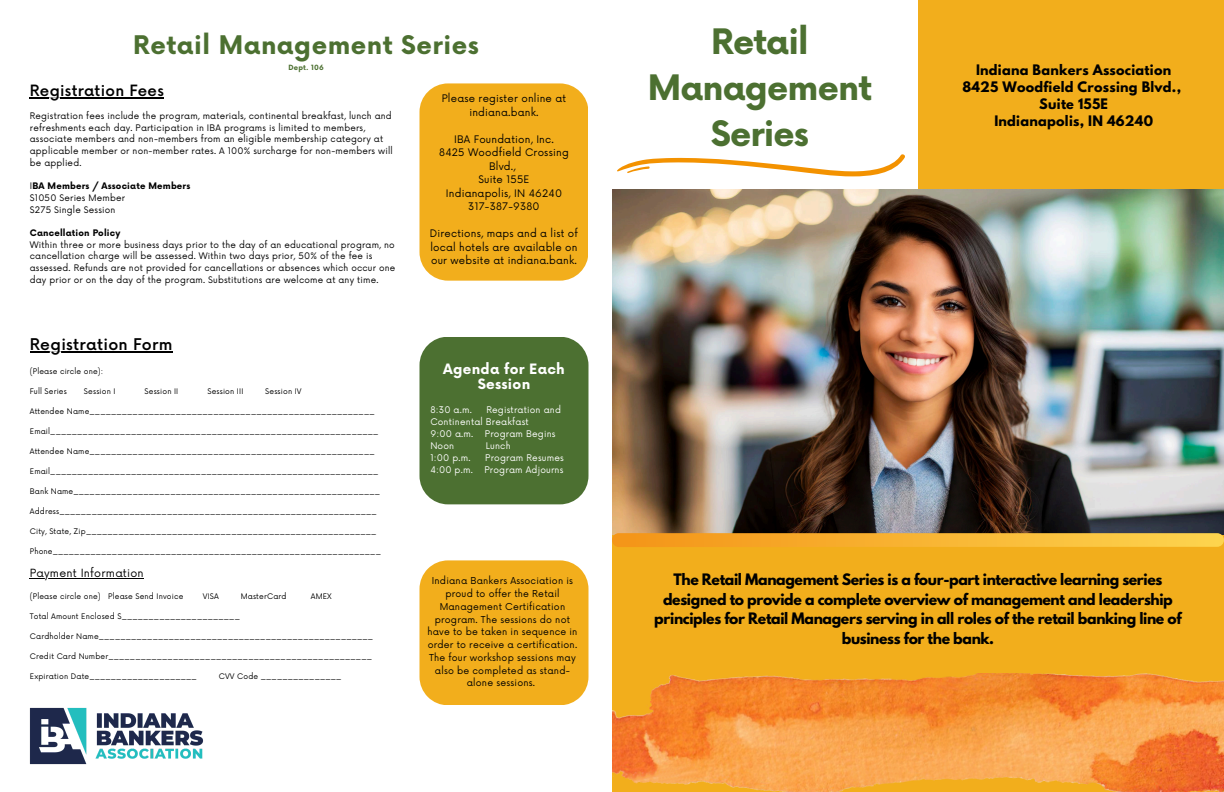
<style>
.page{position:relative;width:1224px;height:792px;background:#f2ae1c}
.page>*{position:absolute;margin:0;border:0;box-sizing:border-box;transform-origin:0 0}
.t1{font:700 34.2px/45.8px "Now";letter-spacing:-.025em;color:#4c7031;text-align:center}
.t2{font:700 25px "Now";letter-spacing:.02em;color:#4c7031}
.t3{font:500 15.8px "Now";letter-spacing:.02em;color:#000}
.t4{font:500 15.2px "Now";letter-spacing:.02em;color:#000}
.t5{font:700 14px/19.5px "League Spartan";letter-spacing:-.025em;color:#000;text-align:center}
.t6{font:700 13.9px/15.6px "Now";letter-spacing:.02em;color:#fff;text-align:center}
.t7{font:700 12.8px/17.2px "League Spartan";letter-spacing:.02em;color:#000;text-align:center}
.t8{font:11px "Now";letter-spacing:.02em;color:#000}
.t9{font:10.1px/13.5px "Now";letter-spacing:.02em;color:#000;text-align:center}
.t10{font:9.3px/12.8px "Now";letter-spacing:.02em;color:#000;text-align:center}
.t11{font:8.9px/11.9px "Now";letter-spacing:.02em;color:#fff}
.t12{font:8.8px/11.7px "Now";letter-spacing:.02em;color:#000}
.t13{font:7.5px "Now";letter-spacing:.02em;color:#000}
.t14{font:700 7px "Now";letter-spacing:.02em;color:#4c7031}
.s1{font-weight:700}
</style>
<div class="page">
<div style="left:0;top:0;width:612px;height:792px;background:#fff"></div>
<div style="left:420px;top:83px;width:168px;height:198px;background:#f2ae1c;border-radius:28px"></div>
<div style="left:612px;top:0;width:306px;height:189px;background:#fff"></div>
<div style="left:420px;top:337px;width:168px;height:167px;background:#4c7031;border-radius:29px"></div>
<div style="left:420px;top:560px;width:168px;height:145px;background:#f2ae1c"></div>
<img style="left:612px;top:189px;width:612px;height:345px">
<img style="left:612px;top:674px;width:612px;height:118px">
<svg style="left:612px;top:533px;width:612px;height:14px"></svg>
<svg style="left:617px;top:154px;width:288px;height:22px"></svg>
<img style="left:30px;top:707px;width:174px;height:58px">
<hr style="left:30px;top:578px;width:114px;height:1px;background:#000">
<hr style="left:30px;top:352px;width:143px;height:1px;background:#000">
<hr style="left:30px;top:98px;width:134px;height:1px;background:#000">
<h6 class="t2" style="left:133px;top:31px;width:347px">Retail Management Series</h6>
<h6 class="t14" style="left:289px;top:64px;width:37px">Dept. 106</h6>
<h1 class="t4" style="left:30px;top:82px;width:135px">Registration Fees</h1>
<p class="t12" style="left:30px;top:110px;width:365px">Registration fees include the program, materials, continental breakfast, lunch and refreshments each day. Participation in IBA programs is limited to members, associate members and non-members from an eligible membership category at applicable member or non-member rates. A 100% surcharge for non-members will be applied.</p>
<h4 class="t12" style="left:30px;top:181px;width:162px">I<span class="s1">BA Members / Associate Members </span>$1050 Series Member<br>$275 Single Session</h4>
<p class="t12" style="left:30px;top:227px;width:367px"><span class="s1">Cancellation Policy<br></span>Within three or more business days prior to the day of an educational program, no cancellation charge will be assessed. Within two days prior, 50% of the fee is assessed. Refunds are not provided for cancellations or absences which occur one day prior or on the day of the program. Substitutions are welcome at any time.</p>
<p class="t3" style="left:30px;top:336px;width:144px">Registration Form</p>
<h5 class="t13" style="left:30px;top:367px;width:75px">(Please circle one):</h5>
<h3 class="t13" style="left:30px;top:387px;width:39px">Full Series</h3>
<h3 class="t13" style="left:84px;top:387px;width:33px">Session I</h3>
<h3 class="t13" style="left:145px;top:387px;width:35px">Session II</h3>
<h3 class="t13" style="left:207px;top:387px;width:37px">Session III</h3>
<h3 class="t13" style="left:265px;top:387px;width:38px">Session IV</h3>
<p class="t13" style="left:30px;top:407px;width:346px">Attendee Name_____________________________________________________</p>
<p class="t13" style="left:30px;top:427px;width:350px">Email_____________________________________________________________</p>
<p class="t13" style="left:30px;top:447px;width:346px">Attendee Name_____________________________________________________</p>
<p class="t13" style="left:30px;top:467px;width:350px">Email_____________________________________________________________</p>
<p class="t13" style="left:30px;top:487px;width:352px">Bank Name_________________________________________________________</p>
<p class="t13" style="left:30px;top:507px;width:348px">Address___________________________________________________________</p>
<p class="t13" style="left:30px;top:527px;width:348px">City, State, Zip______________________________________________________</p>
<p class="t13" style="left:30px;top:547px;width:353px">Phone_____________________________________________________________</p>
<p class="t8" style="left:30px;top:567px;width:115px">Payment Information</p>
<p class="t13" style="left:30px;top:592px;width:155px">(Please circle one) Please Send Invoice</p>
<p class="t13" style="left:203px;top:592px;width:18px">VISA</p>
<p class="t13" style="left:241px;top:592px;width:47px">MasterCard</p>
<p class="t13" style="left:311px;top:592px;width:23px">AMEX</p>
<h5 class="t13" style="left:30px;top:612px;width:212px">Total Amount Enclosed $______________________</h5>
<p class="t13" style="left:30px;top:632px;width:345px">Cardholder Name___________________________________________________</p>
<p class="t13" style="left:30px;top:652px;width:344px">Credit Card Number_________________________________________________</p>
<p class="t13" style="left:30px;top:672px;width:169px">Expiration Date____________________</p>
<p class="t13" style="left:219px;top:672px;width:124px">CVV Code _______________</p>
<h2 class="t9" style="left:442px;top:92px;width:126px">Please register online at indiana.bank.</h2>
<h3 class="t9" style="left:439px;top:133px;width:131px">IBA Foundation, Inc.<br>8425 Woodfield Crossing<br>Blvd.,<br>Suite 155E<br>Indianapolis, IN 46240<br>317-387-9380</h3>
<h6 class="t9" style="left:430px;top:227px;width:150px;text-align:justify">Directions, maps and a list of local hotels are available on our website at indiana.bank.</h6>
<p class="t6" style="left:443px;top:362px;width:123px">Agenda for Each<br>Session</p>
<p class="t11" style="left:430px;top:404px;width:43px">8:30 a.m.</p>
<p class="t11" style="left:430px;top:404px;width:132px;text-indent:56px">Registration and<br>Continental Breakfast<br>9:00 a.m.</p>
<p class="t11" style="left:485px;top:428px;width:72px">Program Begins</p>
<p class="t11" style="left:430px;top:440px;width:25px">Noon</p>
<p class="t11" style="left:486px;top:440px;width:26px">Lunch</p>
<p class="t11" style="left:430px;top:452px;width:42px">1:00 p.m.</p>
<p class="t11" style="left:485px;top:452px;width:80px">Program Resumes</p>
<p class="t11" style="left:430px;top:464px;width:44px">4:00 p.m.</p>
<p class="t11" style="left:485px;top:464px;width:80px">Program Adjourns</p>
<h6 class="t10" style="left:427px;top:575px;width:152px">Indiana Bankers Association is proud to offer the Retail<br>Management Certification program. The sessions do not have to be taken in sequence in order to receive a certification.<br>The four workshop sessions may also be completed as stand&shy;alone sessions.</h6>
<h6 class="t1" style="left:648px;top:21px;width:226px">Retail<br>Management<br>Series</h6>
<h4 class="t7" style="left:962px;top:63px;width:220px">Indiana Bankers Association<br>8425 Woodfield Crossing Blvd.,<br>Suite 155E<br>Indianapolis, IN 46240</h4>
<p class="t5" style="left:654px;top:571px;width:529px">The Retail Management Series is a four-part interactive learning series designed to provide a complete overview of management and leadership principles for Retail Managers serving in all roles of the retail banking line of business for the bank.</p>
</div>
